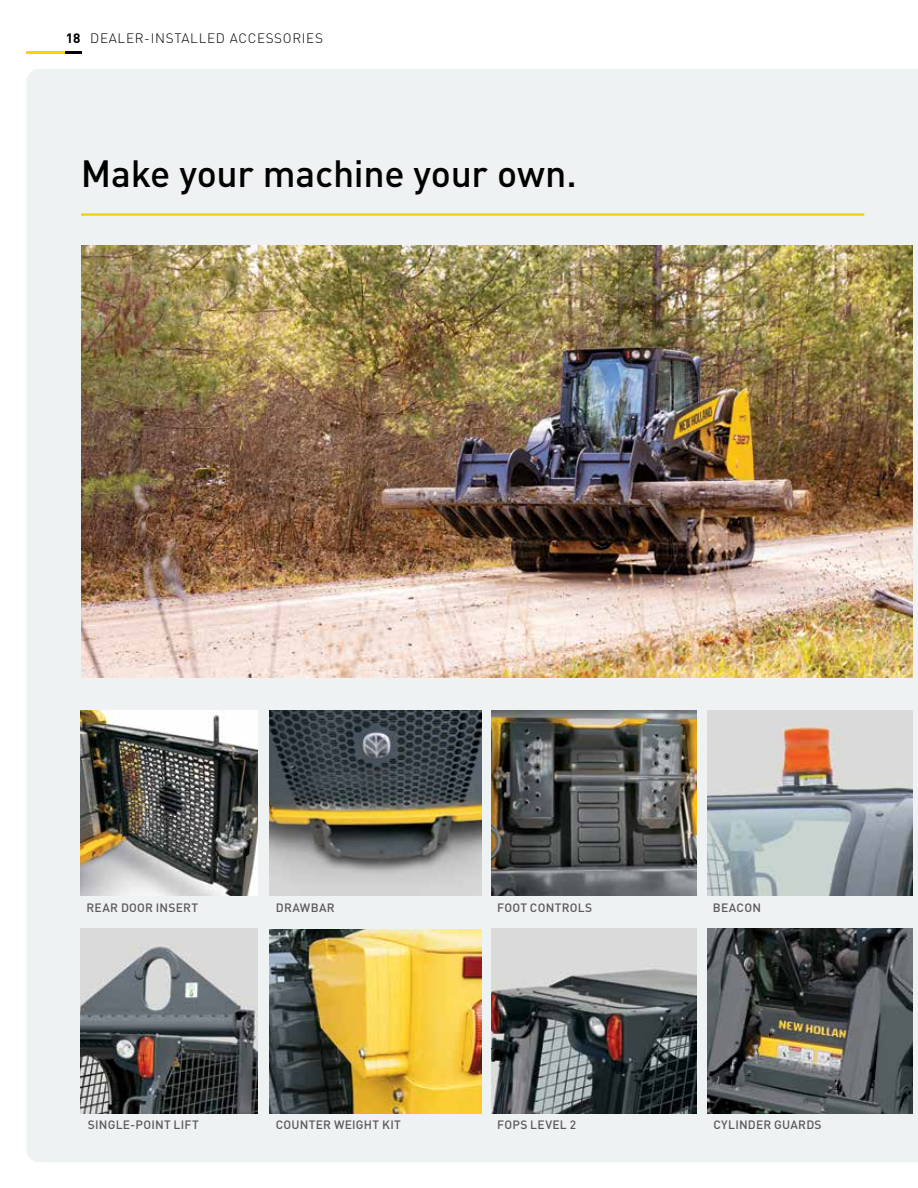
<style>
.page{position:relative;width:918px;height:1188px;background:#fff}
.page>*{position:absolute;margin:0;border:0;box-sizing:border-box;transform-origin:0 0}
.t1{font:500 37.5px "DIN";letter-spacing:-.01em;color:#000}
.t2{font:300 13.5px "DIN";letter-spacing:.05em;color:#000}
.t3{font:500 12px "DIN";letter-spacing:.02em;color:#58595b}
.s1{font-weight:700}
</style>
<div class="page">
<svg style="left:26px;top:52px;width:56px;height:2px"></svg>
<div style="left:27px;top:69px;width:891px;height:1093px;background:#eff2f2"></div>
<img style="left:81px;top:245px;width:831px;height:432px">
<img style="left:707px;top:711px;width:205px;height:184px">
<img style="left:81px;top:711px;width:176px;height:184px">
<img style="left:270px;top:929px;width:211px;height:184px">
<img style="left:491px;top:929px;width:206px;height:184px">
<img style="left:707px;top:929px;width:206px;height:184px">
<img style="left:270px;top:711px;width:212px;height:184px">
<img style="left:491px;top:711px;width:206px;height:184px">
<img style="left:80px;top:929px;width:177px;height:184px">
<hr style="left:81px;top:213px;width:783px;height:3px;background:#fd0">
<p class="t2" style="left:66px;top:30px;width:259px"><span class="s1">18</span> DEALER-INSTALLED ACCESSORIES</p>
<h1 class="t1" style="left:81px;top:150px;width:497px">Make your machine your own.</h1>
<p class="t3" style="left:86px;top:900px;width:113px">REAR DOOR INSERT</p>
<p class="t3" style="left:276px;top:900px;width:61px">DRAWBAR</p>
<p class="t3" style="left:497px;top:900px;width:97px">FOOT CONTROLS</p>
<p class="t3" style="left:713px;top:900px;width:50px">BEACON</p>
<p class="t3" style="left:88px;top:1117px;width:112px">SINGLE-POINT LIFT</p>
<p class="t3" style="left:276px;top:1117px;width:127px">COUNTER WEIGHT KIT</p>
<p class="t3" style="left:497px;top:1117px;width:80px">FOPS LEVEL 2</p>
<p class="t3" style="left:714px;top:1117px;width:110px">CYLINDER GUARDS</p>
</div>
